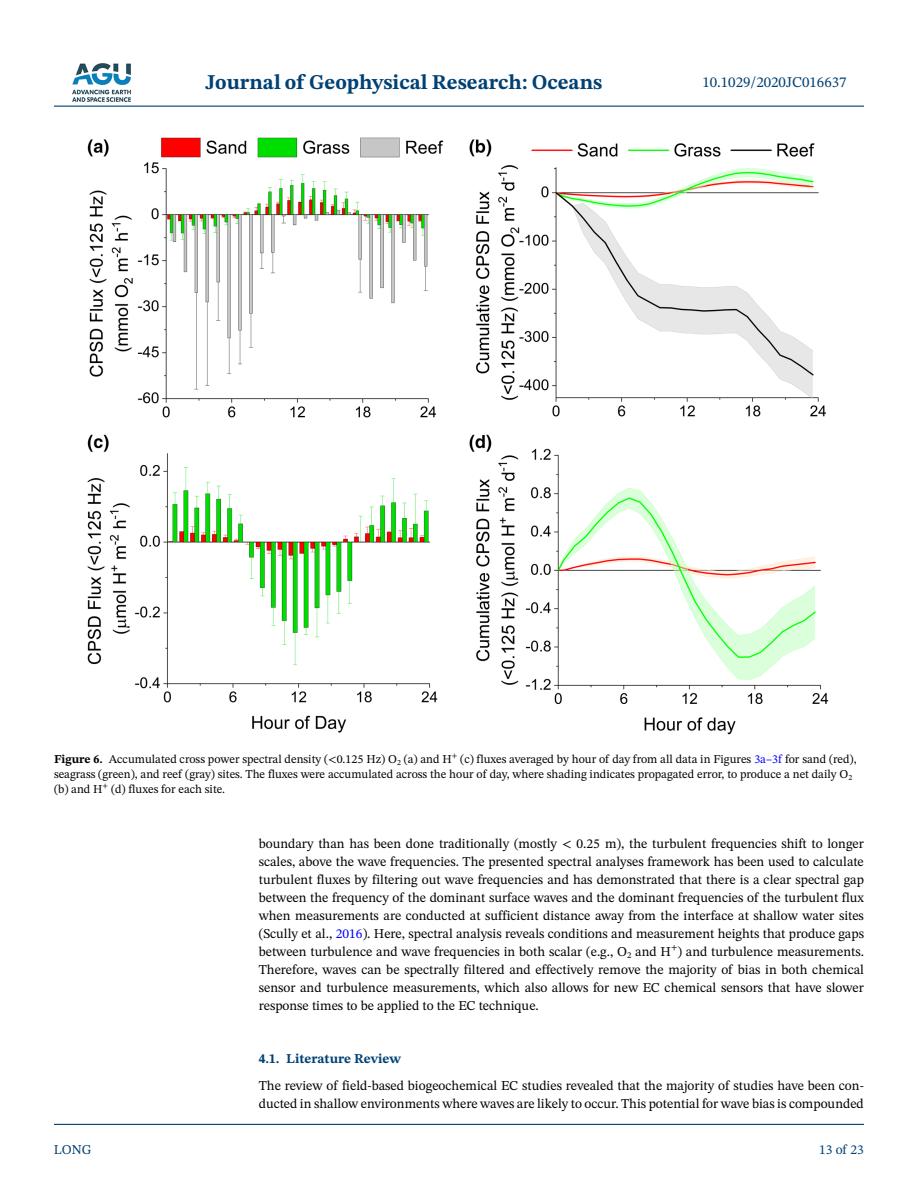
<style>
.page{position:relative;width:918px;height:1188px;background:#fff}
.page>*{position:absolute;margin:0;border:0;box-sizing:border-box;transform-origin:0 0}
.t1{font:700 21px "STIX Two Text";color:#004174}
.t2{font:15px "STIX Two Text";color:#004174}
.t3{font:13.5px/18px "STIX Two Text";color:#000;text-align:justify}
.t4{font:700 13.5px "STIX Two Text";color:#004174}
.t5{font:13.5px "STIX Two Text";color:#004174}
.t6{font:12px/15px "STIX Two Text";color:#000}
.t7{font:8.7px "STIX Two Text";color:#000}
.t8{font:7.8px "STIX Two Text";color:#000}
.s1{font-weight:700}
.s2{color:#00f}
</style>
<div class="page">
<hr style="left:54px;top:106px;width:810px;height:1px;background:#004174">
<hr style="left:54px;top:1124px;width:810px;height:1px;background:#004174">
<img style="left:72px;top:63px;width:59px;height:39px">
<img style="left:88px;top:137px;width:741px;height:597px">
<h1 class="t1" style="left:206px;top:67px;width:398px">Journal of Geophysical Research: Oceans</h1>
<p class="t2" style="left:702px;top:72px;width:146px">10.1029/2020JC016637</p>
<p class="t6" style="left:54px;top:752px;width:399px"><span class="s1">Figure 6.</span> Accumulated cross power spectral density (&lt;0.125 Hz) O<sub>2</sub> (a) and H</p>
<p class="t8" style="left:452px;top:750px;width:7px">+</p>
<p class="t6" style="left:54px;top:752px;width:804px;text-indent:406px">(c) fluxes averaged by hour of day from all data in Figures <span class="s2">3a–3f</span> for sand (red), seagrass (green), and reef (gray) sites. The fluxes were accumulated across the hour of day, where shading indicates propagated error, to produce a net daily O<sub>2 </sub>(b) and H</p>
<p class="t8" style="left:103px;top:780px;width:7px">+</p>
<p class="t6" style="left:111px;top:782px;width:116px">(d) fluxes for each site.</p>
<p class="t3" style="left:259px;top:835px;width:607px">boundary than has been done traditionally (mostly &lt; 0.25 m), the turbulent frequencies shift to longer scales, above the wave frequencies. The presented spectral analyses framework has been used to calculate turbulent fluxes by filtering out wave frequencies and has demonstrated that there is a clear spectral gap between the frequency of the dominant surface waves and the dominant frequencies of the turbulent flux when measurements are conducted at sufficient distance away from the interface at shallow water sites (Scully et al., <span class="s2">2016</span>). Here, spectral analysis reveals conditions and measurement heights that produce gaps between turbulence and wave frequencies in both scalar (e.g., O<sub>2</sub> and H</p>
<p class="t7" style="left:671px;top:941px;width:8px">+</p>
<p class="t3" style="left:259px;top:943px;width:607px;text-indent:419px">) and turbulence measurements.<br>Therefore, waves can be spectrally filtered and effectively remove the majority of bias in both chemical sensor and turbulence measurements, which also allows for new EC chemical sensors that have slower response times to be applied to the EC technique.</p>
<p class="t5" style="left:54px;top:1140px;width:39px">LONG</p>
<p class="t4" style="left:259px;top:1049px;width:144px">4.1. Literature Review</p>
<p class="t3" style="left:259px;top:1076px;width:607px">The review of field-based biogeochemical EC studies revealed that the majority of studies have been con&shy;ducted in shallow environments where waves are likely to occur. This potential for wave bias is compounded</p>
<p class="t5" style="left:819px;top:1140px;width:46px">13 of 23</p>
</div>
